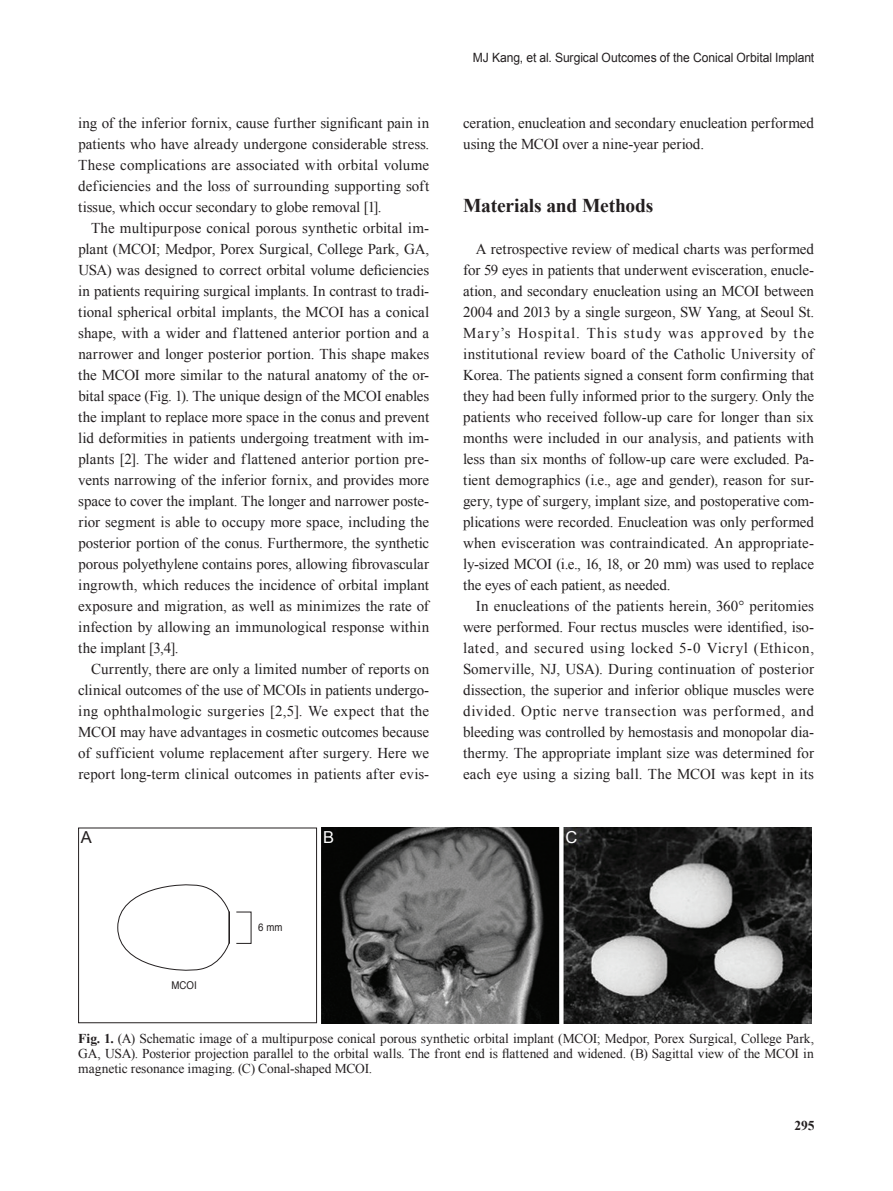
<style>
.page{position:relative;width:893px;height:1191px;background:#fff}
.page>*{position:absolute;margin:0;border:0;box-sizing:border-box;transform-origin:0 0}
.제목1{font:700 19.5px "Times New Roman";letter-spacing:-.01em;color:#231f20}
.그림_AB{font:16.5px "Arial";color:#fff}
.그림_AB-2{font:16.5px "Arial";color:#231f20}
.본문{font:15px/21px "Times New Roman";color:#231f20;text-align:justify}
.Fig_설명{font:13.5px/15px "Times New Roman";letter-spacing:-.005em;color:#231f20;text-align:justify}
.t1{font:700 13.5px "Times New Roman";color:#231f20}
.t2{font:12.75px "Arial";letter-spacing:-.005em;color:#231f20;scale:.95 1}
.t3{font:10.65px "Helvetica";color:#231f20;scale:.9 1}
.s1{font-weight:700}
</style>
<div class="page">
<img style="left:236px;top:827px;width:576px;height:196px">
<svg style="left:117px;top:884px;width:113px;height:87px"></svg>
<svg style="left:559px;top:827px;width:4px;height:197px"></svg>
<svg style="left:317px;top:827px;width:4px;height:196px"></svg>
<div style="left:78px;top:827px;width:239px;height:196px;border:1px solid #231f20"></div>
<p class="본문" style="left:78px;top:112px;width:353px">ing of the inferior fornix, cause further significant pain in patients who have already undergone considerable stress.<br>These complications are associated with orbital volume deficiencies and the loss of surrounding supporting soft tissue, which occur secondary to globe removal [1].</p>
<p class="본문" style="left:78px;top:217px;width:353px;text-indent:13px">The multipurpose conical porous synthetic orbital im&shy;plant (MCOI; Medpor, Porex Surgical, College Park, GA, USA) was designed to correct orbital volume deficiencies in patients requiring surgical implants. In contrast to tradi&shy;tional spherical orbital implants, the MCOI has a conical shape, with a wider and flattened anterior portion and a narrower and longer posterior portion. This shape makes the MCOI more similar to the natural anatomy of the or&shy;bital space (Fig. 1). The unique design of the MCOI enables the implant to replace more space in the conus and prevent lid deformities in patients undergoing treatment with im&shy;plants [2]. The wider and flattened anterior portion pre&shy;vents narrowing of the inferior fornix, and provides more space to cover the implant. The longer and narrower poste&shy;rior segment is able to occupy more space, including the posterior portion of the conus. Furthermore, the synthetic porous polyethylene contains pores, allowing fibrovascular ingrowth, which reduces the incidence of orbital implant exposure and migration, as well as minimizes the rate of infection by allowing an immunological response within the implant [3,4].</p>
<p class="본문" style="left:78px;top:658px;width:353px;text-indent:13px">Currently, there are only a limited number of reports on clinical outcomes of the use of MCOIs in patients undergo&shy;ing ophthalmologic surgeries [2,5]. We expect that the MCOI may have advantages in cosmetic outcomes because of sufficient volume replacement after surgery. Here we report long-term clinical outcomes in patients after evis-</p>
<p class="t2" style="left:473px;top:49px;width:361px">MJ Kang, et al. Surgical Outcomes of the Conical Orbital Implant</p>
<p class="본문" style="left:463px;top:112px;width:352px">ceration, enucleation and secondary enucleation performed using the MCOI over a nine-year period.</p>
<p class="제목1" style="left:463px;top:191px;width:192px">Materials and Methods</p>
<p class="본문" style="left:463px;top:238px;width:353px;text-indent:13px">A retrospective review of medical charts was performed for 59 eyes in patients that underwent evisceration, enucle&shy;ation, and secondary enucleation using an MCOI between 2004 and 2013 by a single surgeon, SW Yang, at Seoul St.<br>Mary’s Hospital. This study was approved by the institutional review board of the Catholic University of Korea. The patients signed a consent form confirming that they had been fully informed prior to the surgery. Only the patients who received follow-up care for longer than six months were included in our analysis, and patients with less than six months of follow-up care were excluded. Pa&shy;tient demographics (i.e., age and gender), reason for sur&shy;gery, type of surgery, implant size, and postoperative com&shy;plications were recorded. Enucleation was only performed when evisceration was contraindicated. An appropriate&shy;ly-sized MCOI (i.e., 16, 18, or 20 mm) was used to replace the eyes of each patient, as needed.</p>
<p class="본문" style="left:463px;top:595px;width:353px;text-indent:13px">In enucleations of the patients herein, 360° peritomies were performed. Four rectus muscles were identified, iso&shy;lated, and secured using locked 5-0 Vicryl (Ethicon, Somerville, NJ, USA). During continuation of posterior dissection, the superior and inferior oblique muscles were divided. Optic nerve transection was performed, and bleeding was controlled by hemostasis and monopolar dia&shy;thermy. The appropriate implant size was determined for each eye using a sizing ball. The MCOI was kept in its</p>
<p class="그림_AB-2" style="left:81px;top:826px;width:13px">A</p>
<p class="그림_AB" style="left:323px;top:826px;width:13px">B</p>
<p class="그림_AB" style="left:566px;top:826px;width:13px">C</p>
<p class="t3" style="left:172px;top:976px;width:29px">MCOI</p>
<p class="t3" style="left:258px;top:919px;width:28px">6 mm</p>
<p class="Fig_설명" style="left:78px;top:1030px;width:737px"><span class="s1">Fig. 1.</span> (A) Schematic image of a multipurpose conical porous synthetic orbital implant (MCOI; Medpor, Porex Surgical, College Park, GA, USA). Posterior projection parallel to the orbital walls. The front end is flattened and widened. (B) Sagittal view of the MCOI in magnetic resonance imaging. (C) Conal-shaped MCOI.</p>
<p class="t1" style="left:794px;top:1116px;width:21px">295</p>
</div>
